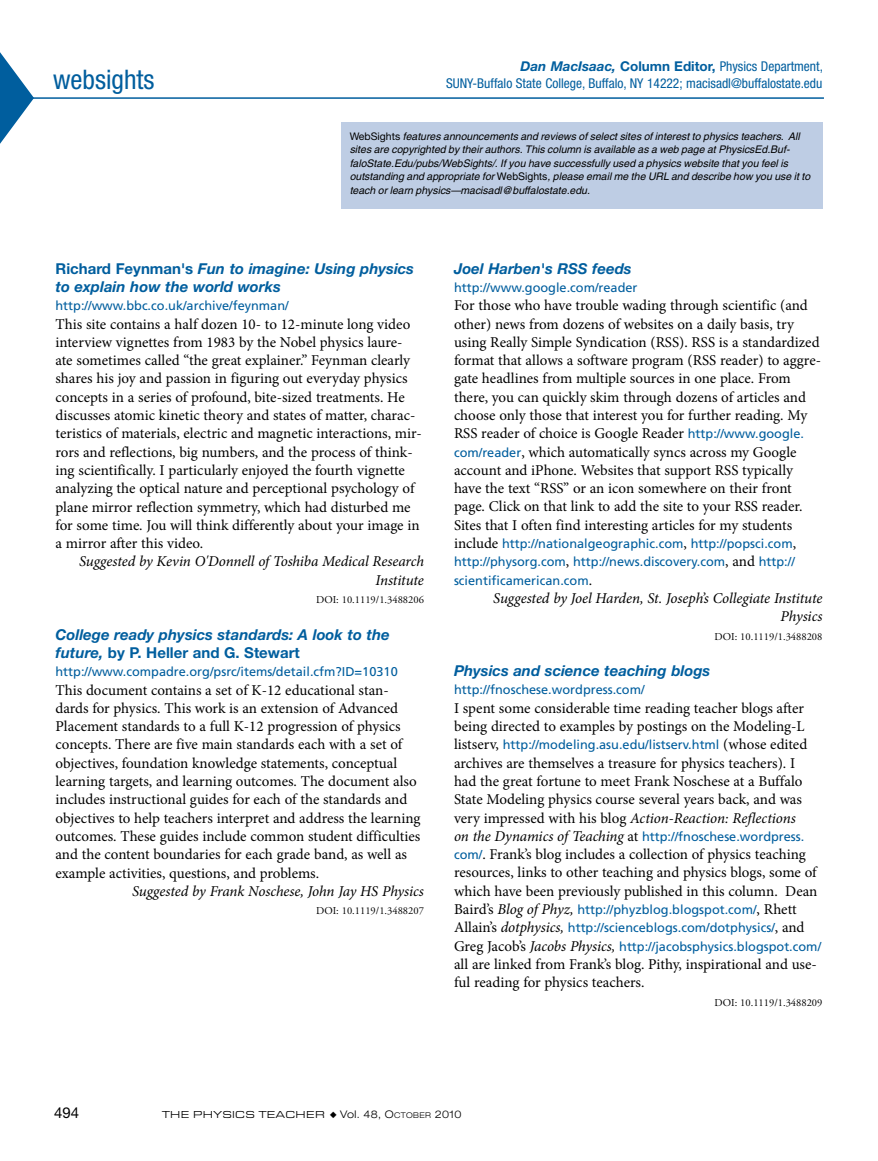
<style>
.page{position:relative;width:878px;height:1161px;background:#fff}
.page>*{position:absolute;margin:0;border:0;box-sizing:border-box;transform-origin:0 0}
.t1{font:condensed 27px "Helvetica Neue LT Std";color:#005e9e}
.t2{font:15px/18.3px "Minion Pro";color:#000}
.t3{font:italic 700 15px/18.3px "Helvetica Neue LT Std";color:#005e9e}
.t4{font:italic 15px/18.3px "Minion Pro";letter-spacing:-.01em;color:#000;text-align:right}
.t5{font:15px "Helvetica Neue LT Std";color:#000}
.t6{font:condensed 13.5px "Helvetica Neue LT Std";color:#005e9e}
.t7{font:12.75px/18.3px "Frutiger";color:#005e9e;text-align:justify}
.t8{font:italic 10.5px/13.5px "Helvetica";color:#000}
.t9{font:10.5px "Adobe Garamond Pro";color:#000}
.t10{font:10.5px "Eurostile Extended Roman DTC";letter-spacing:.03em;color:#000}
.s1{font-weight:700;font-style:italic;font-stretch:normal}
.s2{font-weight:700;font-stretch:normal}
.s3{font-family:"Helvetica Neue LT Std";font-style:normal}
.s4{font-style:normal}
.s5{font-family:"Frutiger";font-size:12.75px;color:#005e9e}
.s6{font-family:"Minion Pro";font-size:15px;color:#000}
.s7{font-style:italic}
.s8{font-family:"Minion Pro";font-style:italic;font-size:15px;color:#000}
.s9{font-family:"Helvetica Neue LT Std";font-weight:300;font-stretch:expanded}
.s10{font-family:"Helvetica Neue LT Std";font-weight:300;font-stretch:expanded;font-size:7.8px}
</style>
<div class="page">
<svg style="left:0;top:52px;width:34px;height:92px"></svg>
<hr style="left:33px;top:97px;width:791px;height:2px;background:#005e9e">
<div style="left:340px;top:122px;width:482px;height:87px;background:#becde4"></div>
<p class="t6" style="left:520px;top:59px;width:304px"><span class="s1">Dan MacIsaac,</span> <span class="s2">Column Editor,</span> Physics Department,</p>
<h1 class="t1" style="left:53px;top:64px;width:103px">websights</h1>
<p class="t6" style="left:446px;top:75px;width:378px">SUNY-Buffalo State College, Buffalo, NY 14222; macisadl@buffalostate.edu</p>
<p class="t8" style="left:350px;top:129px;width:462px"><span class="s3">WebSights</span> features announcements and reviews of select sites of interest to physics teachers. All sites are copyrighted by their authors. This column is available as a web page at PhysicsEd.Buf&shy;faloState.Edu/pubs/WebSights/. If you have successfully used a physics website that you feel is outstanding and appropriate for <span class="s4">WebSights</span>, please email me the URL and describe how you use it to teach or learn physics—macisadl@buffalostate.edu.</p>
<p class="t3" style="left:56px;top:259px;width:360px"><span class="s4">Richard Feynman's</span> Fun to imagine: Using physics to explain how the world works</p>
<p class="t7" style="left:56px;top:297px;width:235px">http://www.bbc.co.uk/archive/feynman/</p>
<p class="t2" style="left:56px;top:315px;width:367px">This site contains a half dozen 10- to 12-minute long video interview vignettes from 1983 by the Nobel physics laure&shy;ate sometimes called “the great explainer.” Feynman clearly shares his joy and passion in figuring out everyday physics concepts in a series of profound, bite-sized treatments. He discusses atomic kinetic theory and states of matter, charac&shy;teristics of materials, electric and magnetic interactions, mir&shy;rors and reflections, big numbers, and the process of think&shy;ing scientifically. I particularly enjoyed the fourth vignette analyzing the optical nature and perceptional psychology of plane mirror reflection symmetry, which had disturbed me for some time. Jou will think differently about your image in a mirror after this video.</p>
<p class="t4" style="left:79px;top:552px;width:346px">Suggested by Kevin O'Donnell of Toshiba Medical Research<br>Institute</p>
<p class="t9" style="left:316px;top:593px;width:109px">DOI: 10.1119/1.3488206</p>
<p class="t3" style="left:56px;top:625px;width:336px">College ready physics standards: A look to the future, <span class="s4">by P. Heller and G. Stewart</span></p>
<p class="t7" style="left:56px;top:663px;width:344px">http://www.compadre.org/psrc/items/detail.cfm?ID=10310</p>
<p class="t2" style="left:56px;top:681px;width:366px">This document contains a set of K-12 educational stan&shy;dards for physics. This work is an extension of Advanced Placement standards to a full K-12 progression of physics concepts. There are five main standards each with a set of objectives, foundation knowledge statements, conceptual learning targets, and learning outcomes. The document also includes instructional guides for each of the standards and objectives to help teachers interpret and address the learning outcomes. These guides include common student difficulties and the content boundaries for each grade band, as well as example activities, questions, and problems.</p>
<p class="t4" style="left:132px;top:882px;width:293px">Suggested by Frank Noschese, John Jay HS Physics</p>
<p class="t9" style="left:316px;top:904px;width:109px">DOI: 10.1119/1.3488207</p>
<p class="t3" style="left:454px;top:259px;width:179px">Joel Harben's RSS feeds</p>
<p class="t7" style="left:454px;top:278px;width:185px">http://www.google.com/reader</p>
<p class="t2" style="left:454px;top:296px;width:368px">For those who have trouble wading through scientific (and other) news from dozens of websites on a daily basis, try using Really Simple Syndication (RSS). RSS is a standardized format that allows a software program (RSS reader) to aggre&shy;gate headlines from multiple sources in one place. From there, you can quickly skim through dozens of articles and choose only those that interest you for further reading. My RSS reader of choice is Google Reader <span class="s5">http://www.google. com/reader</span>, which automatically syncs across my Google account and iPhone. Websites that support RSS typically have the text “RSS” or an icon somewhere on their front page. Click on that link to add the site to your RSS reader.<br>Sites that I often find interesting articles for my students</p>
<p class="t7" style="left:454px;top:535px;width:343px"><span class="s6">include</span> http://nationalgeographic.com<span class="s6">,</span> http://popsci.com<span class="s6">, </span>http://physorg.com<span class="s6">,</span> http://news.discovery.com<span class="s6">, and</span> http:// scientificamerican.com<span class="s6">.</span></p>
<p class="t4" style="left:493px;top:589px;width:331px">Suggested by Joel Harden, St. Joseph’s Collegiate Institute<br>Physics</p>
<p class="t9" style="left:714px;top:630px;width:109px">DOI: 10.1119/1.3488208</p>
<p class="t3" style="left:454px;top:661px;width:258px">Physics and science teaching blogs</p>
<p class="t7" style="left:454px;top:681px;width:192px">http://fnoschese.wordpress.com/</p>
<p class="t2" style="left:454px;top:699px;width:352px">I spent some considerable time reading teacher blogs after being directed to examples by postings on the Modeling-L</p>
<p class="t7" style="left:454px;top:736px;width:355px"><span class="s6">listserv,</span> http://modeling.asu.edu/listserv.html <span class="s6">(whose edited</span></p>
<p class="t2" style="left:454px;top:754px;width:350px">archives are themselves a treasure for physics teachers). I had the great fortune to meet Frank Noschese at a Buffalo State Modeling physics course several years back, and was very impressed with his blog <span class="s7">Action-Reaction: Reflections</span></p>
<p class="t7" style="left:454px;top:827px;width:352px"><span class="s8">on the Dynamics of Teaching</span> <span class="s6">at</span> http://fnoschese.wordpress.</p>
<p class="t2" style="left:454px;top:845px;width:365px"><span class="s5">com/</span>. Frank’s blog includes a collection of physics teaching resources, links to other teaching and physics blogs, some of which have been previously published in this column. Dean</p>
<p class="t7" style="left:454px;top:901px;width:369px;text-align:left"><span class="s6">Baird’s</span> <span class="s8">Blog of Phyz,</span> http://phyzblog.blogspot.com/<span class="s6">, Rhett<br>Allain’s</span> <span class="s8">dotphysics,</span> http://scienceblogs.com/dotphysics/<span class="s6">, and<br>Greg Jacob’s</span> <span class="s8">Jacobs Physics,</span> http://jacobsphysics.blogspot.com/</p>
<p class="t2" style="left:454px;top:955px;width:364px">all are linked from Frank’s blog. Pithy, inspirational and use&shy;ful reading for physics teachers.</p>
<p class="t9" style="left:714px;top:996px;width:109px">DOI: 10.1119/1.3488209</p>
<p class="t5" style="left:54px;top:1104px;width:27px">494</p>
<p class="t10" style="left:162px;top:1109px;width:301px">THE PHYSICS TEACHER ◆ <span class="s9">V</span><span class="s9">ol.</span> <span class="s9">48, O</span><span class="s10">CTOBER</span> <span class="s9">2010</span></p>
</div>
